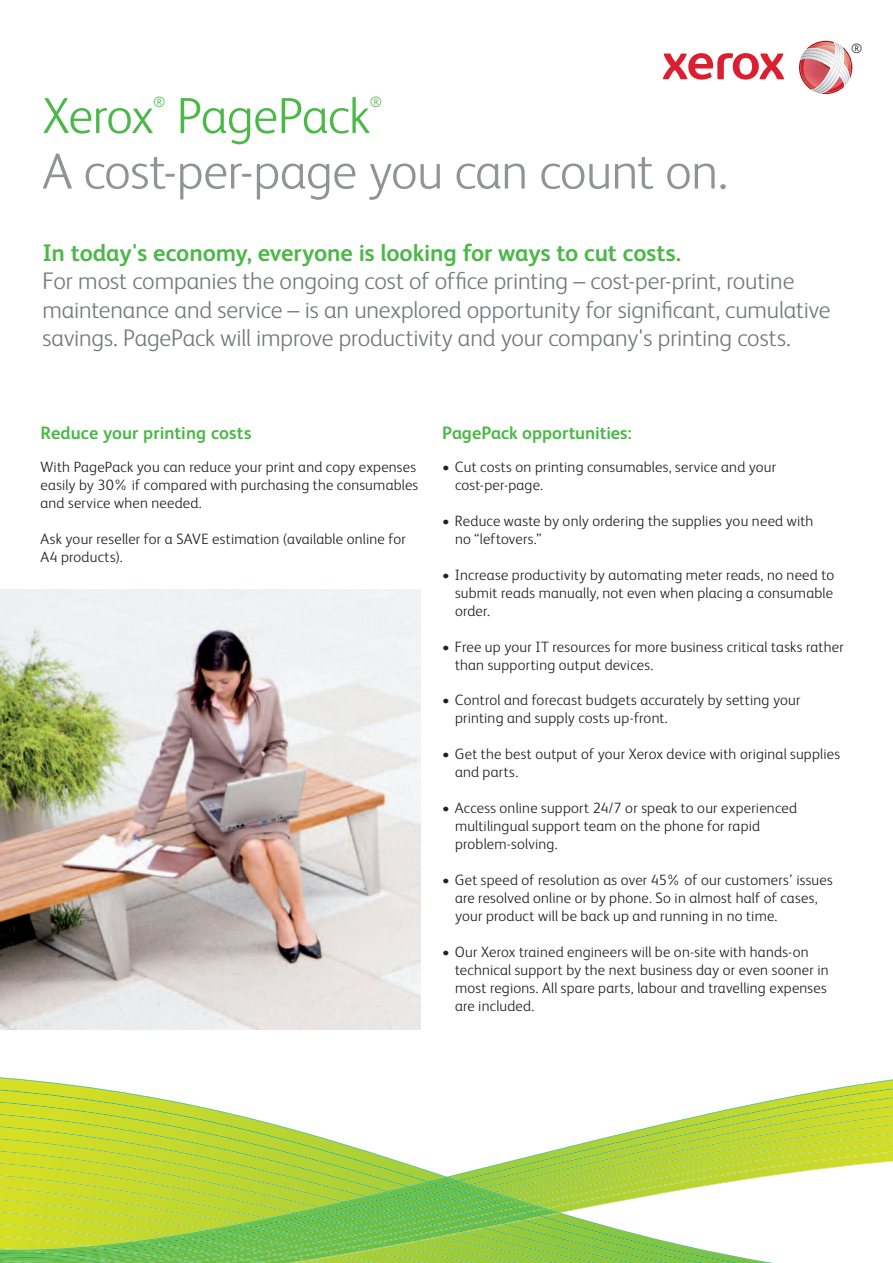
<style>
.page{position:relative;width:893px;height:1263px;background:#fff}
.page>*{position:absolute;margin:0;border:0;box-sizing:border-box;transform-origin:0 0}
.t1{font:300 51px "Xerox Sans";color:#919396}
.t2{font:300 51px "Xerox Sans";color:#4cb848}
.t3{font:300 24px/28.5px "Xerox Sans";letter-spacing:-.005em;color:#76787b}
.t4{font:700 24px "Xerox Sans";color:#4cb848}
.t5{font:700 18px "Xerox Sans";color:#4cb848}
.t6{font:300 15px/18px "Xerox Sans";letter-spacing:.015em;color:#231f20}
.t7{font:300 14.85px "Xerox Sans";color:#4cb848}
.t8{font:300 13.5px "Xerox Sans";color:#231f20}
</style>
<div class="page">
<img style="left:0;top:590px;width:421px;height:440px">
<svg style="left:662px;top:53px;width:122px;height:27px"></svg>
<svg style="left:799px;top:41px;width:53px;height:53px"></svg>
<img style="left:812px;top:42px;width:28px;height:50px">
<svg style="left:0;top:1077px;width:64px;height:7px"></svg>
<svg style="left:0;top:1084px;width:892px;height:179px"></svg>
<img style="left:0;top:1258px;width:32px;height:5px">
<img style="left:0;top:1258px;width:17px;height:3px">
<h1 class="t2" style="left:42px;top:98px;width:113px">Xerox</h1>
<p class="t7" style="left:153px;top:96px;width:14px">®</p>
<h1 class="t2" style="left:177px;top:98px;width:195px">PagePack</h1>
<p class="t7" style="left:370px;top:96px;width:14px">®</p>
<h1 class="t1" style="left:42px;top:154px;width:686px">A cost-per-page you can count on.</h1>
<h2 class="t4" style="left:42px;top:244px;width:640px">In today's economy, everyone is looking for ways to cut costs.</h2>
<p class="t3" style="left:42px;top:269px;width:789px">For most companies the ongoing cost of office printing – cost-per-print, routine maintenance and service – is an unexplored opportunity for significant, cumulative savings. PagePack will improve productivity and your company's printing costs.</p>
<p class="t8" style="left:851px;top:44px;width:13px">®</p>
<p class="t5" style="left:40px;top:426px;width:212px">Reduce your printing costs</p>
<p class="t6" style="left:40px;top:459px;width:379px">With PagePack you can reduce your print and copy expenses easily by 30% if compared with purchasing the consumables and service when needed.</p>
<p class="t6" style="left:40px;top:531px;width:367px">Ask your reseller for a SAVE estimation (available online for<br>A4 products).</p>
<p class="t5" style="left:442px;top:426px;width:191px">PagePack opportunities:</p>
<p class="t6" style="left:455px;top:459px;width:323px;text-indent:-13px">• Cut costs on printing consumables, service and your cost-per-page.</p>
<p class="t6" style="left:455px;top:513px;width:360px;text-indent:-13px">• Reduce waste by only ordering the supplies you need with no “leftovers.”</p>
<p class="t6" style="left:455px;top:567px;width:381px;text-align:justify;text-indent:-13px">• Increase productivity by automating meter reads, no need to submit reads manually, not even when placing a consumable order.</p>
<p class="t6" style="left:455px;top:639px;width:390px;text-indent:-13px">• Free up your IT resources for more business critical tasks rather than supporting output devices.</p>
<p class="t6" style="left:455px;top:693px;width:347px;text-indent:-13px">• Control and forecast budgets accurately by setting your printing and supply costs up-front.</p>
<p class="t6" style="left:455px;top:747px;width:386px;text-indent:-13px">• Get the best output of your Xerox device with original supplies and parts.</p>
<p class="t6" style="left:455px;top:801px;width:343px;text-indent:-13px">• Access online support 24/7 or speak to our experienced multilingual support team on the phone for rapid problem-solving.</p>
<p class="t6" style="left:455px;top:873px;width:379px;text-indent:-13px">• Get speed of resolution as over 45% of our customers’ issues are resolved online or by phone. So in almost half of cases, your product will be back up and running in no time.</p>
<p class="t6" style="left:455px;top:945px;width:375px;text-indent:-13px">• Our Xerox trained engineers will be on-site with hands-on technical support by the next business day or even sooner in most regions. All spare parts, labour and travelling expenses are included.</p>
</div>
